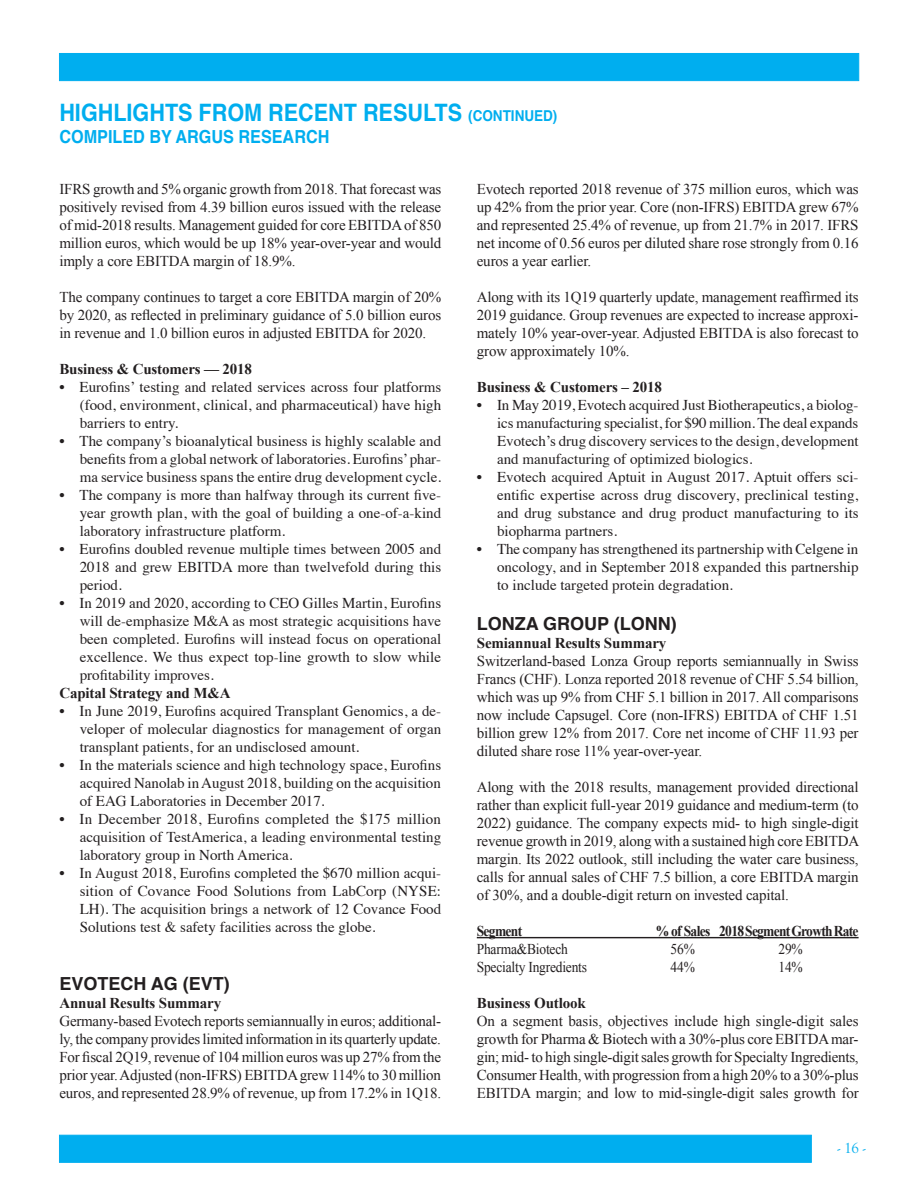
<style>
.page{position:relative;width:918px;height:1188px;background:#fff}
.page>*{position:absolute;margin:0;border:0;box-sizing:border-box;transform-origin:0 0}
.t1{font:700 24px "Helvetica";color:#00aeef;scale:.9 1}
.BPOS_Highlights_Co_H{font:700 18px "Helvetica";color:#231f20}
.t2{font:700 18px "Helvetica";color:#00aeef;scale:.9 1}
.BPOS_Highlights_Body{font:15px/18px "Times New Roman";letter-spacing:-.01em;color:#231f20;text-align:justify}
.t3{font:15px/18px "Times";color:#231f20;text-align:justify}
.BPOS_Hightlights_Sub{font:700 15px "Times New Roman";letter-spacing:-.01em;color:#231f20}
.BPOS_Highlights_Tabl{font:15px "Times New Roman";letter-spacing:-.015em;color:#231f20;scale:.9 1}
.BPOS_Highlights_Tabl-2{font:700 15px "Times New Roman";letter-spacing:-.055em;color:#231f20;scale:.9 1}
.t4{font:15px "Goudy Old Sty";color:#00aeef}
.s1{font-size:15px}
</style>
<div class="page">
<div style="left:59px;top:1135px;width:753px;height:28px;background:#00aeef;border:1px solid #00aeef"></div>
<div style="left:59px;top:53px;width:800px;height:28px;background:#00aeef;border:1px solid #00aeef"></div>
<hr style="left:477px;top:937px;width:382px;height:1px;background:#231f20">
<p class="t1" style="left:59px;top:93px;width:555px">HIGHLIGHTS FROM RECENT RESULTS <span class="s1">(CONTINUED)</span></p>
<p class="t2" style="left:59px;top:122px;width:302px">COMPILED BY ARGUS RESEARCH</p>
<p class="BPOS_Highlights_Body" style="left:59px;top:180px;width:383px">IFRS growth and 5% organic growth from 2018. That forecast was positively revised from 4.39 billion euros issued with the release of mid-2018 results. Management guided for core EBITDA of 850 million euros, which would be up 18% year-over-year and would imply a core EBITDA margin of 18.9%.</p>
<p class="BPOS_Highlights_Body" style="left:59px;top:288px;width:383px">The company continues to target a core EBITDA margin of 20% by 2020, as reflected in preliminary guidance of 5.0 billion euros in revenue and 1.0 billion euros in adjusted EBITDA for 2020.</p>
<p class="BPOS_Hightlights_Sub" style="left:59px;top:359px;width:194px">Business &amp; Customers — 2018</p>
<p class="t3" style="left:80px;top:377px;width:363px;text-indent:-20px">• Eurofins’ testing and related services across four platforms (food, environment, clinical, and pharmaceutical) have high barriers to entry.</p>
<p class="t3" style="left:80px;top:431px;width:363px;text-indent:-20px">• The company’s bioanalytical business is highly scalable and benefits from a global network of laboratories. Eurofins’ phar&shy;ma service business spans the entire drug development cycle.</p>
<p class="t3" style="left:80px;top:485px;width:363px;text-indent:-20px">• The company is more than halfway through its current five&shy;year growth plan, with the goal of building a one-of-a-kind laboratory infrastructure platform.</p>
<p class="t3" style="left:80px;top:539px;width:363px;text-indent:-20px">• Eurofins doubled revenue multiple times between 2005 and 2018 and grew EBITDA more than twelvefold during this period.</p>
<p class="t3" style="left:80px;top:593px;width:363px;text-indent:-20px">• In 2019 and 2020, according to CEO Gilles Martin, Eurofins will de-emphasize M&amp;A as most strategic acquisitions have been completed. Eurofins will instead focus on operational excellence. We thus expect top-line growth to slow while profitability improves.</p>
<p class="BPOS_Hightlights_Sub" style="left:59px;top:683px;width:173px">Capital Strategy and M&amp;A</p>
<p class="t3" style="left:80px;top:701px;width:363px;text-indent:-20px">• In June 2019, Eurofins acquired Transplant Genomics, a de&shy;veloper of molecular diagnostics for management of organ transplant patients, for an undisclosed amount.</p>
<p class="t3" style="left:80px;top:755px;width:363px;text-indent:-20px">• In the materials science and high technology space, Eurofins acquired Nanolab in August 2018, building on the acquisition of EAG Laboratories in December 2017.</p>
<p class="t3" style="left:80px;top:809px;width:363px;text-indent:-20px">• In December 2018, Eurofins completed the $175 million acquisition of TestAmerica, a leading environmental testing laboratory group in North America.</p>
<p class="t3" style="left:80px;top:863px;width:363px;text-indent:-20px">• In August 2018, Eurofins completed the $670 million acqui&shy;sition of Covance Food Solutions from LabCorp (NYSE:<br>LH). The acquisition brings a network of 12 Covance Food Solutions test &amp; safety facilities across the globe.</p>
<p class="BPOS_Highlights_Co_H" style="left:59px;top:969px;width:172px">EVOTECH AG (EVT)</p>
<p class="BPOS_Hightlights_Sub" style="left:59px;top:993px;width:163px">Annual Results Summary</p>
<p class="BPOS_Highlights_Body" style="left:59px;top:1012px;width:383px">Germany-based Evotech reports semiannually in euros; additional&shy;ly, the company provides limited information in its quarterly update.<br>For fiscal 2Q19, revenue of 104 million euros was up 27% from the prior year. Adjusted (non-IFRS) EBITDA grew 114% to 30 million euros, and represented 28.9% of revenue, up from 17.2% in 1Q18.</p>
<p class="BPOS_Highlights_Body" style="left:477px;top:180px;width:383px">Evotech reported 2018 revenue of 375 million euros, which was up 42% from the prior year. Core (non-IFRS) EBITDA grew 67% and represented 25.4% of revenue, up from 21.7% in 2017. IFRS net income of 0.56 euros per diluted share rose strongly from 0.16 euros a year earlier.</p>
<p class="BPOS_Highlights_Body" style="left:477px;top:288px;width:383px">Along with its 1Q19 quarterly update, management reaffirmed its 2019 guidance. Group revenues are expected to increase approxi&shy;mately 10% year-over-year. Adjusted EBITDA is also forecast to grow approximately 10%.</p>
<p class="BPOS_Hightlights_Sub" style="left:477px;top:377px;width:187px">Business &amp; Customers – 2018</p>
<p class="t3" style="left:497px;top:395px;width:363px;text-indent:-20px">• In May 2019, Evotech acquired Just Biotherapeutics, a biolog&shy;ics manufacturing specialist, for $90 million. The deal expands Evotech’s drug discovery services to the design, development and manufacturing of optimized biologics.</p>
<p class="t3" style="left:497px;top:467px;width:363px;text-indent:-20px">• Evotech acquired Aptuit in August 2017. Aptuit offers sci&shy;entific expertise across drug discovery, preclinical testing, and drug substance and drug product manufacturing to its biopharma partners.</p>
<p class="t3" style="left:497px;top:539px;width:363px;text-indent:-20px">• The company has strengthened its partnership with Celgene in oncology, and in September 2018 expanded this partnership to include targeted protein degradation.</p>
<p class="BPOS_Highlights_Co_H" style="left:477px;top:609px;width:202px">LONZA GROUP (LONN)</p>
<p class="BPOS_Hightlights_Sub" style="left:477px;top:633px;width:191px">Semiannual Results Summary</p>
<p class="BPOS_Highlights_Body" style="left:477px;top:652px;width:383px">Switzerland-based Lonza Group reports semiannually in Swiss Francs (CHF). Lonza reported 2018 revenue of CHF 5.54 billion, which was up 9% from CHF 5.1 billion in 2017. All comparisons now include Capsugel. Core (non-IFRS) EBITDA of CHF 1.51 billion grew 12% from 2017. Core net income of CHF 11.93 per diluted share rose 11% year-over-year.</p>
<p class="BPOS_Highlights_Body" style="left:477px;top:778px;width:384px">Along with the 2018 results, management provided directional rather than explicit full-year 2019 guidance and medium-term (to 2022) guidance. The company expects mid- to high single-digit revenue growth in 2019, along with a sustained high core EBITDA margin. Its 2022 outlook, still including the water care business, calls for annual sales of CHF 7.5 billion, a core EBITDA margin of 30%, and a double-digit return on invested capital.</p>
<p class="BPOS_Highlights_Tabl-2" style="left:477px;top:921px;width:52px">Segment</p>
<p class="BPOS_Highlights_Tabl-2" style="left:656px;top:921px;width:227px">% of Sales 2018 Segment Growth Rate</p>
<p class="BPOS_Highlights_Tabl" style="left:477px;top:939px;width:103px">Pharma&amp;Biotech</p>
<p class="BPOS_Highlights_Tabl" style="left:671px;top:939px;width:29px">56%</p>
<p class="BPOS_Highlights_Tabl" style="left:779px;top:939px;width:29px">29%</p>
<p class="BPOS_Highlights_Tabl" style="left:477px;top:957px;width:124px">Specialty Ingredients</p>
<p class="BPOS_Highlights_Tabl" style="left:671px;top:957px;width:29px">44%</p>
<p class="BPOS_Highlights_Tabl" style="left:779px;top:957px;width:29px">14%</p>
<p class="BPOS_Hightlights_Sub" style="left:477px;top:993px;width:111px">Business Outlook</p>
<p class="BPOS_Highlights_Body" style="left:477px;top:1012px;width:383px">On a segment basis, objectives include high single-digit sales growth for Pharma &amp; Biotech with a 30%-plus core EBITDA mar&shy;gin; mid- to high single-digit sales growth for Specialty Ingredients, Consumer Health, with progression from a high 20% to a 30%-plus EBITDA margin; and low to mid-single-digit sales growth for</p>
<p class="t4" style="left:838px;top:1140px;width:30px">- 16 -</p>
</div>
